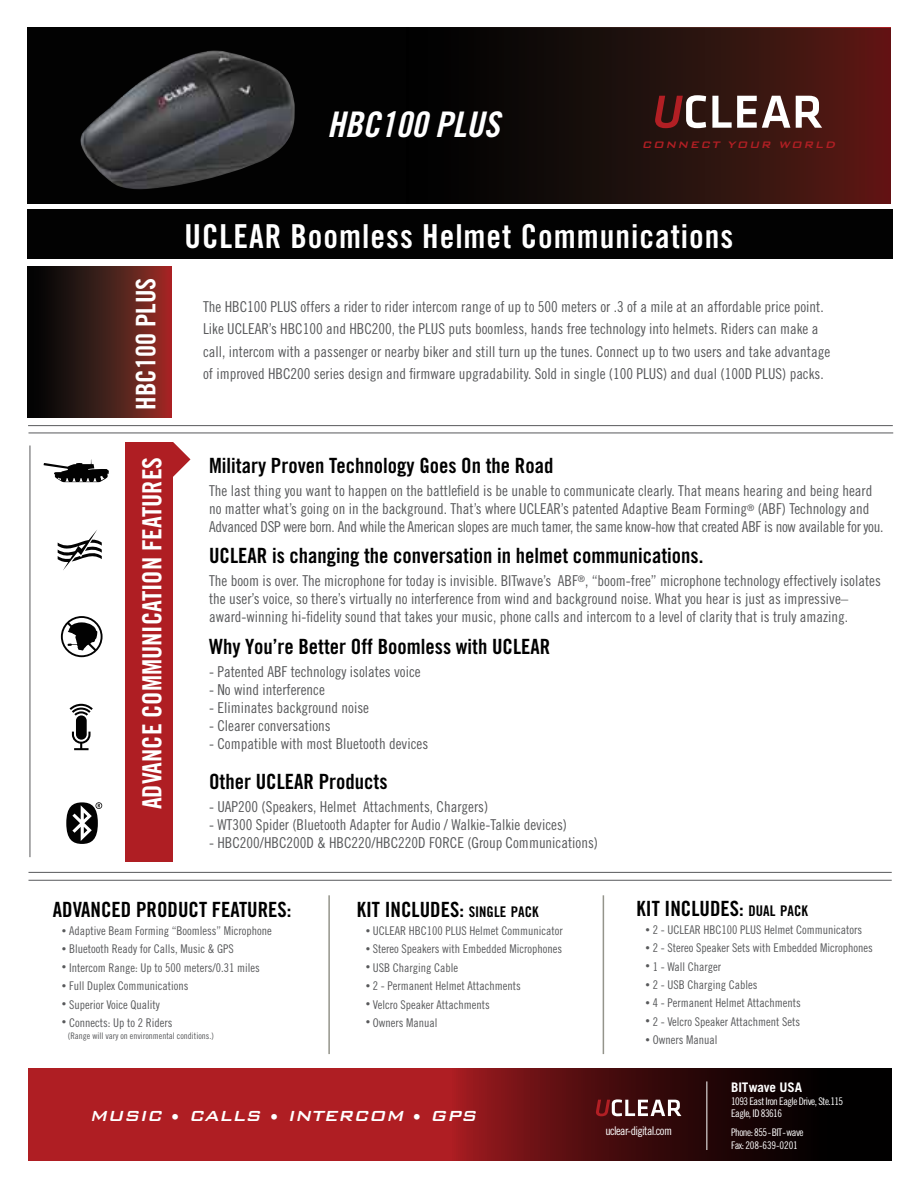
<style>
.page{position:relative;width:918px;height:1188px;background:#fff}
.page>*{position:absolute;margin:0;border:0;box-sizing:border-box;transform-origin:0 0}
.t1{font:35.25px "Trade Gothic Bold Cond Twenty Obl";color:#fff}
.t2{font:33px "Trade Gothic Bold Cond Twenty";letter-spacing:.03em;color:#fff}
.t3{font:27px "Trade Gothic Bold Cond Twenty";color:#fff}
.t4{font:26.4px "Trade Gothic Bold Cond Twenty";color:#fff}
.t5{font:21px "Trade Gothic Bold Cond Twenty";color:#000}
.t6{font:italic 500 19.5px "Bank Gothic";color:#fff}
.t7{font:15px/18px "Trade Gothic Cond Eighteen";color:#58595b}
.t8{font:700 13.2px "Trade Gothic";letter-spacing:-.01em;color:#fff}
.t9{font:italic 500 12.6px "Bank Gothic";color:#b21f24}
.t10{font:12px "Trade Gothic Cond Eighteen";color:#58595b}
.t11{font:12px "Trade Gothic Cond Eighteen";letter-spacing:-.05em;color:#fff}
.t12{font:10.5px/12.6px "Trade Gothic Cond Eighteen";letter-spacing:-.05em;color:#fff}
.t13{font:9px "Trade Gothic Cond Eighteen";color:#58595b}
.s1{font-size:9px}
.s2{font-size:14.7px}
.s3{font-style:normal}
</style>
<div class="page">
<div style="left:28px;top:1068px;width:864px;height:93px;background:#af1e23"></div>
<svg style="left:458px;top:1068px;width:434px;height:93px;background:#38090a"></svg>
<div style="left:27px;top:210px;width:865px;height:49px;background:#020202"></div>
<hr style="left:28px;top:880px;width:864px;height:1px;background:#58595b">
<hr style="left:28px;top:433px;width:865px;height:1px;background:#58595b">
<hr style="left:28px;top:872px;width:864px;height:1px;background:#58595b">
<svg style="left:66px;top:802px;width:36px;height:42px"></svg>
<svg style="left:58px;top:530px;width:44px;height:40px"></svg>
<svg style="left:61px;top:616px;width:42px;height:41px"></svg>
<svg style="left:72px;top:732px;width:19px;height:18px"></svg>
<div style="left:76px;top:715px;width:11px;height:25px;background:#020202;border-radius:5px"></div>
<svg style="left:70px;top:704px;width:23px;height:12px"></svg>
<svg style="left:43px;top:459px;width:66px;height:23px"></svg>
<svg style="left:596px;top:1099px;width:85px;height:17px"></svg>
<hr style="left:706px;top:1081px;width:1px;height:69px;background:#fff">
<svg style="left:173px;top:442px;width:18px;height:35px"></svg>
<div style="left:125px;top:442px;width:48px;height:419px;background:#af1e23"></div>
<svg style="left:27px;top:267px;width:145px;height:151px;background:#401a16"></svg>
<hr style="left:28px;top:425px;width:865px;height:1px;background:#58595b">
<hr style="left:30px;top:446px;width:1px;height:411px;background:#58595b">
<hr style="left:328px;top:895px;width:2px;height:159px;background:#94948b">
<div style="left:27px;top:27px;width:382px;height:176px;background:#020202"></div>
<img style="left:80px;top:51px;width:215px;height:139px">
<div style="left:407px;top:27px;width:484px;height:177px;background:linear-gradient(to right,#000302,#561b16)"></div>
<hr style="left:603px;top:895px;width:1px;height:159px;background:#94948b">
<svg style="left:655px;top:95px;width:51px;height:33px"></svg>
<svg style="left:712px;top:96px;width:78px;height:32px"></svg>
<svg style="left:796px;top:96px;width:26px;height:32px"></svg>
<h1 class="t1" style="left:327px;top:103px;width:174px">HBC100 PLUS</h1>
<p class="t9" style="left:642px;top:135px;width:199px">connect your world</p>
<h3 class="t3" style="left:130px;top:410px;width:133px;rotate:-90deg">HBC100 PLUS</h3>
<h3 class="t4" style="left:136px;top:809px;width:354px;rotate:-90deg">ADVANCE COMMUNICATION FEATURES</h3>
<h2 class="t2" style="left:185px;top:216px;width:550px">UCLEAR Boomless Helmet Communications</h2>
<p class="t7" style="left:203px;top:295px;width:629px;line-height:22.5px">The HBC100 PLUS offers a rider to rider intercom range of up to 500 meters or .3 of a mile at an affordable price point.<br>Like UCLEAR’s HBC100 and HBC200, the PLUS puts boomless, hands free technology into helmets. Riders can make a call, intercom with a passenger or nearby biker and still turn up the tunes. Connect up to two users and take advantage of improved HBC200 series design and firmware upgradability. Sold in single (100 PLUS) and dual (100D PLUS) packs.</p>
<h3 class="t5" style="left:209px;top:453px;width:346px">Military Proven Technology Goes On the Road</h3>
<p class="t7" style="left:209px;top:481px;width:676px">The last thing you want to happen on the battlefield is be unable to communicate clearly. That means hearing and being heard no matter what’s going on in the background. That’s where UCLEAR’s patented Adaptive Beam Forming<sup>®</sup> (ABF) Technology and<br>Advanced DSP were born. And while the American slopes are much tamer, the same know-how that created ABF is now available for you.</p>
<h3 class="t5" style="left:209px;top:543px;width:496px">UCLEAR is changing the conversation in helmet communications.</h3>
<p class="t7" style="left:209px;top:572px;width:673px">The boom is over. The microphone for today is invisible. BITwave’s ABF<sup>®</sup>, “boom-free” microphone technology effectively isolates the user’s voice, so there’s virtually no interference from wind and background noise. What you hear is just as impressive– award-winning hi-fidelity sound that takes your music, phone calls and intercom to a level of clarity that is truly amazing.</p>
<h3 class="t5" style="left:209px;top:633px;width:343px">Why You’re Better Off Boomless with UCLEAR</h3>
<p class="t7" style="left:209px;top:662px;width:213px">- Patented ABF technology isolates voice</p>
<p class="t7" style="left:209px;top:680px;width:117px">- No wind interference</p>
<p class="t7" style="left:209px;top:698px;width:161px">- Eliminates background noise</p>
<p class="t7" style="left:209px;top:716px;width:123px">- Clearer conversations</p>
<p class="t7" style="left:209px;top:734px;width:221px">- Compatible with most Bluetooth devices</p>
<h3 class="t5" style="left:209px;top:769px;width:180px">Other UCLEAR Products</h3>
<p class="t7" style="left:209px;top:798px;width:281px">- UAP200 (Speakers, Helmet Attachments, Chargers)</p>
<p class="t7" style="left:209px;top:816px;width:359px">- WT300 Spider (Bluetooth Adapter for Audio / Walkie-Talkie devices)</p>
<p class="t7" style="left:209px;top:834px;width:391px">- HBC200/HBC200D &amp; HBC220/HBC220D FORCE (Group Communications)</p>
<h3 class="t5" style="left:53px;top:897px;width:240px">ADVANCED PRODUCT FEATURES:</h3>
<p class="t10" style="left:62px;top:924px;width:211px"><span class="s1">•</span> Adaptive Beam Forming “Boomless” Microphone</p>
<p class="t10" style="left:62px;top:942px;width:173px"><span class="s1">•</span> Bluetooth Ready for Calls, Music &amp; GPS</p>
<p class="t10" style="left:62px;top:960px;width:199px"><span class="s1">•</span> Intercom Range: Up to 500 meters/0.31 miles</p>
<p class="t10" style="left:62px;top:979px;width:128px"><span class="s1">•</span> Full Duplex Communications</p>
<p class="t10" style="left:62px;top:997px;width:100px"><span class="s1">•</span> Superior Voice Quality</p>
<p class="t10" style="left:62px;top:1016px;width:112px"><span class="s1">•</span> Connects: Up to 2 Riders</p>
<p class="t13" style="left:68px;top:1031px;width:147px">(Range will vary on environmental conditions.)</p>
<h3 class="t5" style="left:357px;top:897px;width:183px">KIT INCLUDES: <span class="s2">SINGLE PACK</span></h3>
<p class="t10" style="left:366px;top:924px;width:199px"><span class="s1">•</span> UCLEAR HBC100 PLUS Helmet Communicator</p>
<p class="t10" style="left:366px;top:942px;width:198px"><span class="s1">•</span> Stereo Speakers with Embedded Microphones</p>
<p class="t10" style="left:366px;top:960px;width:94px"><span class="s1">•</span> USB Charging Cable</p>
<p class="t10" style="left:366px;top:979px;width:157px"><span class="s1">•</span> 2 - Permanent Helmet Attachments</p>
<p class="t10" style="left:366px;top:997px;width:126px"><span class="s1">•</span> Velcro Speaker Attachments</p>
<p class="t10" style="left:366px;top:1016px;width:73px"><span class="s1">•</span> Owners Manual</p>
<h3 class="t6" style="left:90px;top:1101px;width:144px">music <span class="s3">•</span> calls</h3>
<h3 class="t6" style="left:268px;top:1101px;width:118px"><span class="s3">•</span> intercom</h3>
<h3 class="t6" style="left:411px;top:1101px;width:73px"><span class="s3">•</span> GPS</h3>
<h3 class="t5" style="left:637px;top:895px;width:173px">KIT INCLUDES: <span class="s2">DUAL PACK</span></h3>
<p class="t10" style="left:646px;top:923px;width:218px"><span class="s1">•</span> 2 - UCLEAR HBC100 PLUS Helmet Communicators</p>
<p class="t10" style="left:646px;top:941px;width:229px"><span class="s1">•</span> 2 - Stereo Speaker Sets with Embedded Microphones</p>
<p class="t10" style="left:646px;top:959px;width:77px"><span class="s1">•</span> 1 - Wall Charger</p>
<p class="t10" style="left:646px;top:978px;width:113px"><span class="s1">•</span> 2 - USB Charging Cables</p>
<p class="t10" style="left:646px;top:996px;width:157px"><span class="s1">•</span> 4 - Permanent Helmet Attachments</p>
<p class="t10" style="left:646px;top:1014px;width:156px"><span class="s1">•</span> 2 - Velcro Speaker Attachment Sets</p>
<p class="t10" style="left:646px;top:1033px;width:73px"><span class="s1">•</span> Owners Manual</p>
<p class="t11" style="left:605px;top:1124px;width:68px">uclear-digital.com</p>
<p class="t8" style="left:731px;top:1079px;width:72px">BITwave USA</p>
<p class="t12" style="left:731px;top:1095px;width:114px">1093 East Iron Eagle Drive, Ste.115<br>Eagle, ID 83616</p>
<p class="t12" style="left:731px;top:1126px;width:74px">Phone: 855-BIT-wave<br>Fax: 208-639-0201</p>
</div>
